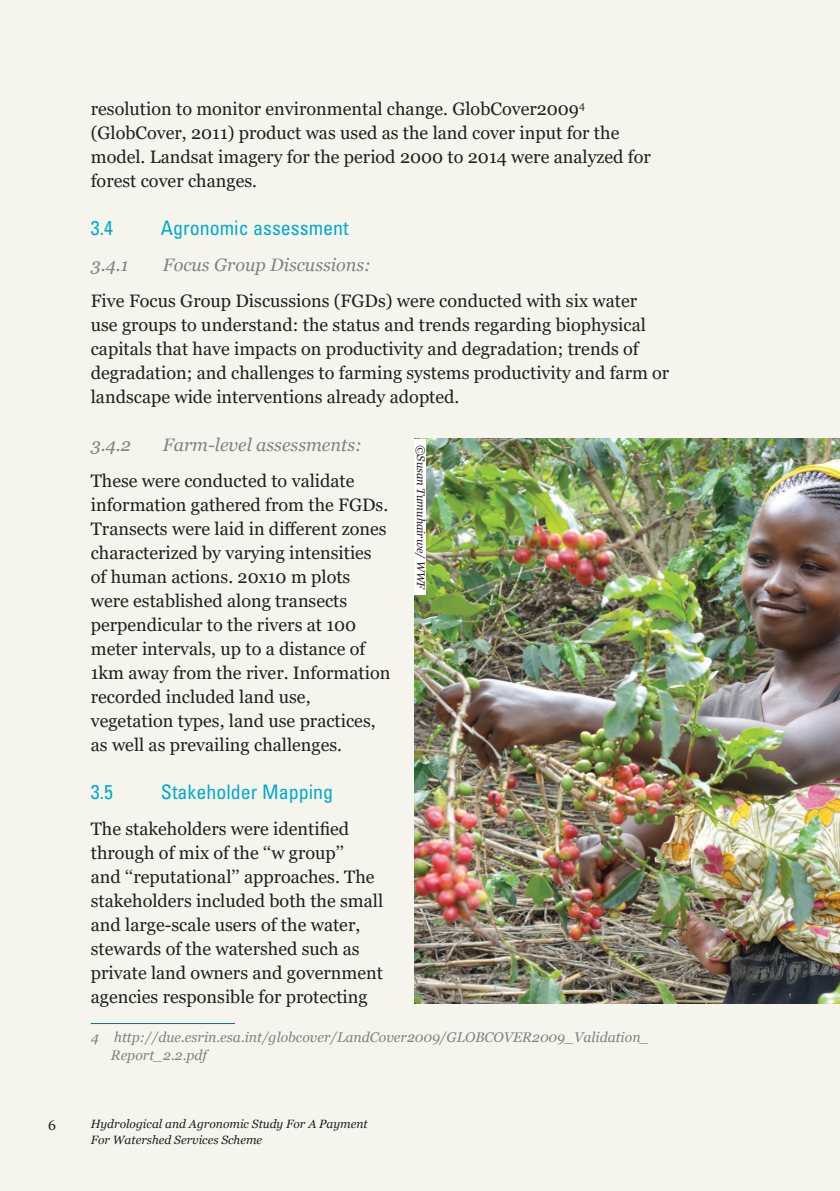
<style>
.page{position:relative;width:840px;height:1191px;background:#fff}
.page>*{position:absolute;margin:0;border:0;box-sizing:border-box;transform-origin:0 0}
.t1{font:condensed 20px "Univers";color:#00abcd}
.t2{font:18px/24px "Georgia";color:#231f20}
.t3{font:italic 18px "Georgia";color:#838283}
.t4{font:italic 14px/18px "Georgia";color:#838283}
.t5{font:14px "Georgia";color:#231f20}
.t6{font:italic 12px/16px "Georgia";color:#231f20}
.t7{font:italic 11px "Georgia";color:#231f20}
</style>
<div class="page">
<div style="left:0;top:0;width:839px;height:1191px;background:#f5f5ee"></div>
<hr style="left:91px;top:1023px;width:144px;height:1px;background:#00718e">
<img style="left:414px;top:439px;width:425px;height:564px">
<div style="left:414px;top:439px;width:11px;height:156px;background:#fff"></div>
<p class="t2" style="left:91px;top:97px;width:561px">resolution to monitor environmental change. GlobCover2009<sup>4 </sup>(GlobCover, 2011) product was used as the land cover input for the model. Landsat imagery for the period 2000 to 2014 were analyzed for forest cover changes.</p>
<p class="t1" style="left:91px;top:215px;width:24px">3.4</p>
<p class="t1" style="left:161px;top:215px;width:189px">Agronomic assessment</p>
<p class="t3" style="left:91px;top:253px;width:39px">3.4.1</p>
<p class="t3" style="left:163px;top:253px;width:210px">Focus Group Discussions:</p>
<p class="t2" style="left:91px;top:289px;width:579px">Five Focus Group Discussions (FGDs) were conducted with six water<br>use groups to understand: the status and trends regarding biophysical capitals that have impacts on productivity and degradation; trends of degradation; and challenges to farming systems productivity and farm or landscape wide interventions already adopted.</p>
<p class="t3" style="left:91px;top:433px;width:41px">3.4.2</p>
<p class="t3" style="left:163px;top:433px;width:200px">Farm-level assessments:</p>
<p class="t2" style="left:91px;top:469px;width:301px">These were conducted to validate information gathered from the FGDs.<br>Transects were laid in different zones characterized by varying intensities of human actions. 20x10 m plots were established along transects perpendicular to the rivers at 100 meter intervals, up to a distance of 1km away from the river. Information recorded included land use, vegetation types, land use practices, as well as prevailing challenges.</p>
<p class="t1" style="left:91px;top:779px;width:24px">3.5</p>
<p class="t1" style="left:161px;top:779px;width:174px">Stakeholder Mapping</p>
<p class="t2" style="left:91px;top:817px;width:294px">The stakeholders were identified through of mix of the ‘‘w group’’<br>and ‘‘reputational’’ approaches. The stakeholders included both the small and large-scale users of the water, stewards of the watershed such as private land owners and government agencies responsible for protecting</p>
<p class="t4" style="left:111px;top:1027px;width:540px;text-indent:-20px">4 http://due.esrin.esa.int/globcover/LandCover2009/GLOBCOVER2009_Validation_<br>Report_2.2.pdf</p>
<p class="t7" style="left:427px;top:445px;width:147px;rotate:90deg">©Susan Tumuhairwe/ WWF</p>
<p class="t5" style="left:48px;top:1116px;width:9px">6</p>
<p class="t6" style="left:91px;top:1116px;width:278px">Hydrological and Agronomic Study For A Payment<br>For Watershed Services Scheme</p>
</div>
